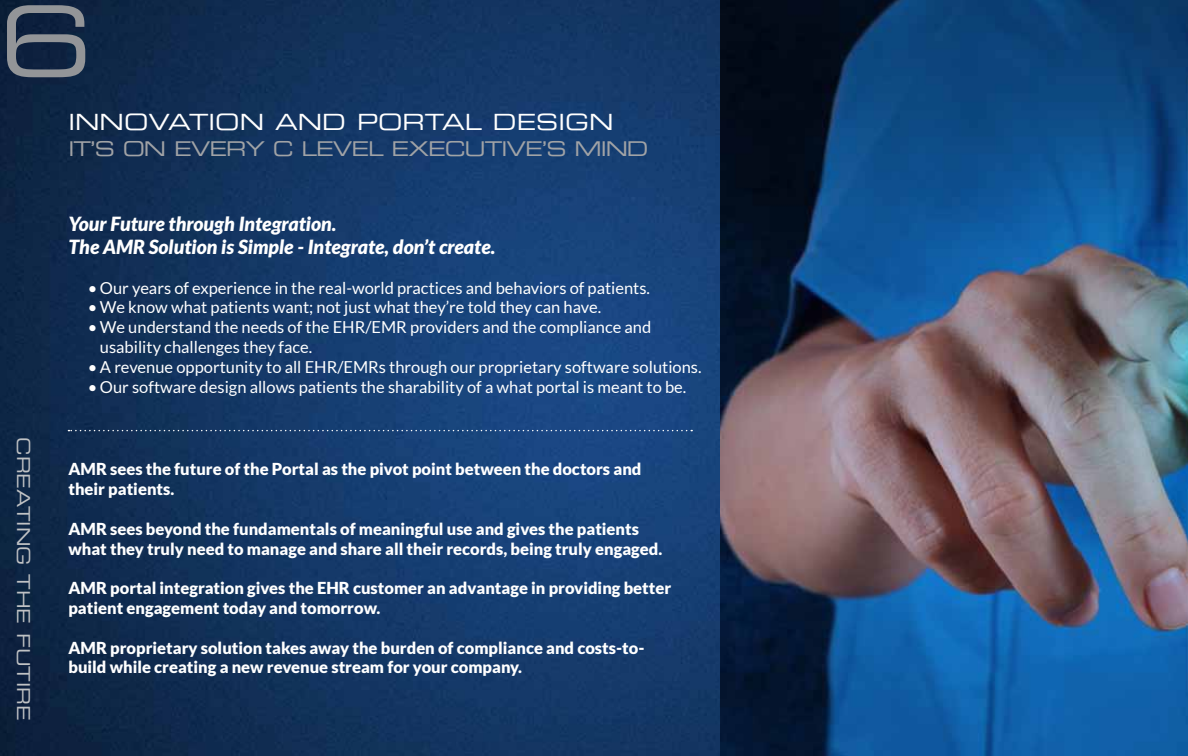
<style>
.page{position:relative;width:1188px;height:756px;background:#fff}
.page>*{position:absolute;margin:0;border:0;box-sizing:border-box;transform-origin:0 0}
.t1{font:97.35px "Eurostile LT Extended Two";color:#939598}
.t2{font:22.5px "Eurostile LT Extended Two";color:#fff}
.t3{font:20.55px "Eurostile LT Extended Two";letter-spacing:-.05em;color:#a1a3a6}
.t4{font:italic 900 19.5px/23.4px "Lato";color:#fff}
.t5{font:18px "Eurostile LT Extended Two";color:#c0c2c4}
.t6{font:900 16.5px/19.8px "Lato";color:#fff}
.t7{font:16.5px/19.8px "Lato";color:#fff}
</style>
<div class="page">
<img style="left:0;top:0;width:720px;height:756px">
<img style="left:720px;top:0;width:468px;height:756px">
<svg style="left:68px;top:430px;width:624px;height:1px"></svg>
<h1 class="t1" style="left:-1px;top:-25px;width:95px">6</h1>
<h2 class="t2" style="left:68px;top:106px;width:21px">INNO</h2>
<h2 class="t2" style="left:148px;top:106px;width:40px">VATION</h2>
<h2 class="t2" style="left:275px;top:106px;width:25px">AND</h2>
<h2 class="t2" style="left:357px;top:106px;width:44px">PORTA</h2>
<h2 class="t2" style="left:465px;top:106px;width:49px">L DESIGN</h2>
<p class="t3" style="left:68px;top:135px;width:76px">IT’SON</p>
<p class="t3" style="left:174px;top:135px;width:55px">EVERY</p>
<p class="t3" style="left:273px;top:135px;width:206px">C LEVEL EXECUTI</p>
<p class="t3" style="left:506px;top:135px;width:111px">VE’S MIND</p>
<p class="t5" style="left:36px;top:437px;width:285px;rotate:90deg">Creating the Futire</p>
<p class="t4" style="left:68px;top:212px;width:428px">Your Future through Integration.<br>The AMR Solution is Simple - Integrate, don’t create.</p>
<p class="t7" style="left:88px;top:278px;width:564px">•Our years of experience in the real-world practices and behaviors of patients.</p>
<p class="t7" style="left:88px;top:297px;width:515px">•We know what patients want; not just what they’re told they can have.</p>
<p class="t7" style="left:100px;top:317px;width:553px;text-indent:-12px">•We understand the needs of the EHR/EMR providers and the compliance and usability challenges they face.</p>
<p class="t7" style="left:88px;top:357px;width:615px">•A revenue opportunity to all EHR/EMRs through our proprietary software solutions.</p>
<p class="t7" style="left:88px;top:377px;width:600px">•Our software design allows patients the sharability of a what portal is meant to be.</p>
<p class="t6" style="left:68px;top:459px;width:575px">AMR sees the future of the Portal as the pivot point between the doctors and their patients.</p>
<p class="t6" style="left:68px;top:519px;width:595px">AMR sees beyond the fundamentals of meaningful use and gives the patients what they truly need to manage and share all their records, being truly engaged.</p>
<p class="t6" style="left:68px;top:578px;width:604px">AMR portal integration gives the EH R customer an advantage in providing better patient engagement today and tomorrow.</p>
<p class="t6" style="left:68px;top:637px;width:578px">AMR proprietary solution takes away the burden of compliance and costs-to&shy;build while creating a new revenue stream for your company.</p>
</div>
